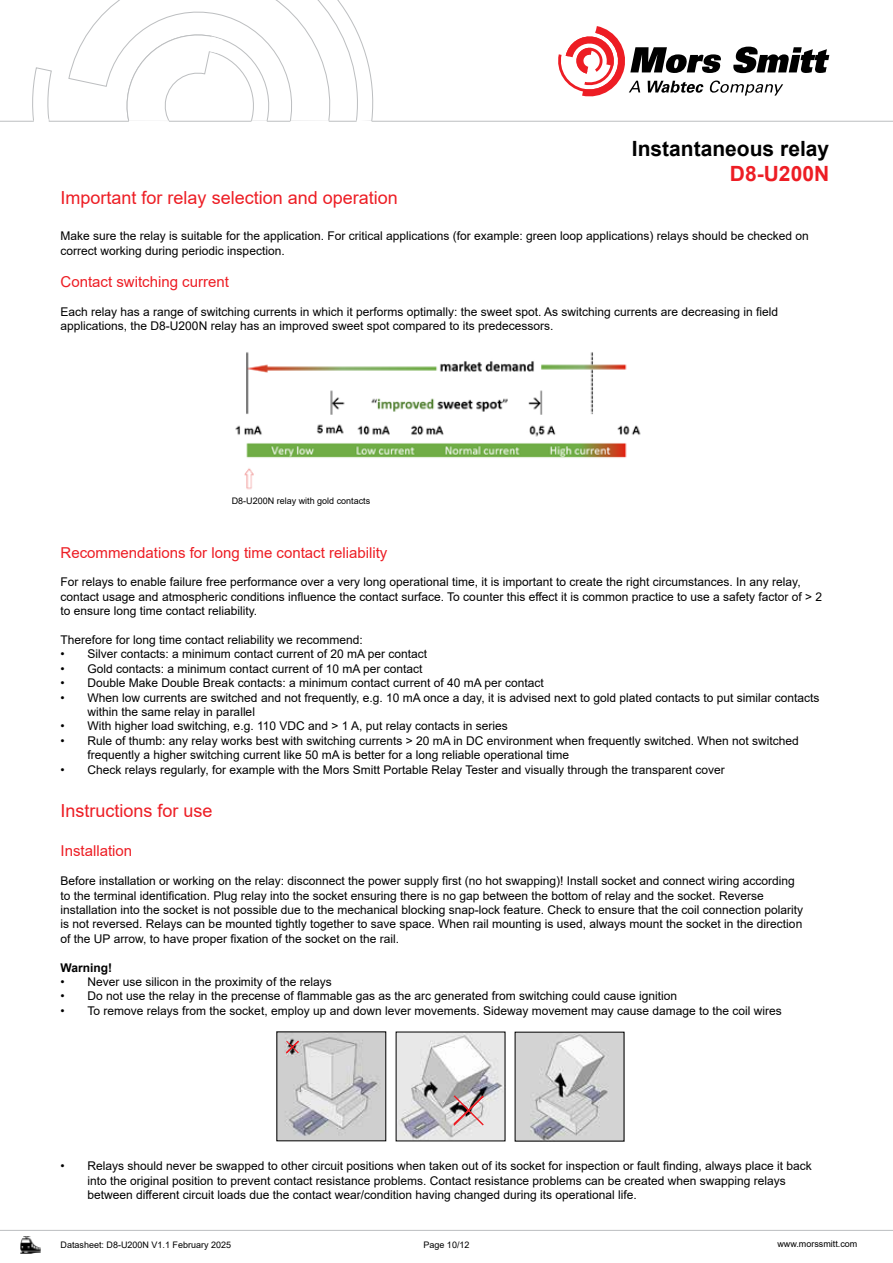
<style>
.page{position:relative;width:893px;height:1263px;background:#fff}
.page>*{position:absolute;margin:0;border:0;box-sizing:border-box;transform-origin:0 0}
.t1{font:700 21px "Arial";color:#000}
.t2{font:700 21px "Arial";color:#ed1d24}
.t3{font:18px "Arial";color:#ed1d24}
.t4{font:15px "Arial";color:#ed1d24}
.t5{font:12px/14.4px "Arial";color:#000}
.t6{font:700 12px "Arial";color:#000}
.t7{font:9px "Arial";color:#000}
</style>
<div class="page">
<svg style="left:33px;top:5px;width:356px;height:116px"></svg>
<svg style="left:34px;top:119px;width:15px;height:3px"></svg>
<svg style="left:356px;top:120px;width:16px;height:2px"></svg>
<svg style="left:68px;top:1px;width:274px;height:121px"></svg>
<svg style="left:558px;top:26px;width:271px;height:70px"></svg>
<img style="left:20px;top:1237px;width:21px;height:16px">
<img style="left:235px;top:352px;width:406px;height:138px">
<img style="left:279px;top:1034px;width:105px;height:105px">
<svg style="left:284px;top:1039px;width:17px;height:16px"></svg>
<img style="left:517px;top:1034px;width:105px;height:105px">
<img style="left:398px;top:1034px;width:105px;height:105px">
<svg style="left:452px;top:1094px;width:33px;height:33px"></svg>
<h1 class="t1" style="left:632px;top:133px;width:199px">Instantaneous relay</h1>
<h1 class="t2" style="left:730px;top:159px;width:101px">D8-U200N</h1>
<h2 class="t3" style="left:61px;top:186px;width:339px">Important for relay selection and operation</h2>
<p class="t5" style="left:61px;top:229px;width:750px">Make sure the relay is suitable for the application. For critical applications (for example: green loop applications) relays should be checked on correct working during periodic inspection.</p>
<p class="t4" style="left:61px;top:272px;width:170px">Contact switching current</p>
<p class="t5" style="left:61px;top:305px;width:719px">Each relay has a range of switching currents in which it performs optimally: the sweet spot. As switching currents are decreasing in field applications, the D8-U200N relay has an improved sweet spot compared to its predecessors.</p>
<p class="t7" style="left:232px;top:495px;width:140px">D8-U200N relay with gold contacts</p>
<p class="t4" style="left:61px;top:542px;width:328px">Recommendations for long time contact reliability</p>
<p class="t5" style="left:61px;top:575px;width:763px">For relays to enable failure free performance over a very long operational time, it is important to create the right circumstances. In any relay, contact usage and atmospheric conditions influence the contact surface. To counter this effect it is common practice to use a safety factor of &gt; 2 to ensure long time contact reliability.</p>
<p class="t5" style="left:61px;top:632px;width:304px">Therefore for long time contact reliability we recommend:</p>
<p class="t5" style="left:61px;top:647px;width:368px">• Silver contacts: a minimum contact current of 20 mA per contact</p>
<p class="t5" style="left:61px;top:661px;width:363px">• Gold contacts: a minimum contact current of 10 mA per contact</p>
<p class="t5" style="left:61px;top:676px;width:485px">• Double Make Double Break contacts: a minimum contact current of 40 mA per contact</p>
<p class="t5" style="left:88px;top:690px;width:733px;text-indent:-27px">• When low currents are switched and not frequently, e.g. 10 mA once a day, it is advised next to gold plated contacts to put similar contacts within the same relay in parallel</p>
<p class="t5" style="left:61px;top:719px;width:449px">• With higher load switching, e.g. 110 VDC and &gt; 1 A, put relay contacts in series</p>
<p class="t5" style="left:88px;top:733px;width:713px;text-indent:-27px">• Rule of thumb: any relay works best with switching currents &gt; 20 mA in DC environment when frequently switched. When not switched frequently a higher switching current like 50 mA is better for a long reliable operational time</p>
<p class="t5" style="left:61px;top:762px;width:666px">• Check relays regularly, for example with the Mors Smitt Portable Relay Tester and visually through the transparent cover</p>
<h2 class="t3" style="left:61px;top:798px;width:154px">Instructions for use</h2>
<p class="t4" style="left:61px;top:841px;width:73px">Installation</p>
<p class="t5" style="left:61px;top:874px;width:744px">Before installation or working on the relay: disconnect the power supply first (no hot swapping)! Install socket and connect wiring according to the terminal identification. Plug relay into the socket ensuring there is no gap between the bottom of relay and the socket. Reverse installation into the socket is not possible due to the mechanical blocking snap-lock feature. Check to ensure that the coil connection polarity is not reversed. Relays can be mounted tightly together to save space. When rail mounting is used, always mount the socket in the direction of the UP arrow, to have proper fixation of the socket on the rail.</p>
<p class="t6" style="left:61px;top:959px;width:53px">Warning!</p>
<p class="t5" style="left:61px;top:974px;width:273px">• Never use silicon in the proximity of the relays</p>
<p class="t5" style="left:61px;top:989px;width:618px">• Do not use the relay in the precense of flammable gas as the arc generated from switching could cause ignition</p>
<p class="t5" style="left:61px;top:1003px;width:723px">• To remove relays from the socket, employ up and down lever movements. Sideway movement may cause damage to the coil wires</p>
<p class="t5" style="left:88px;top:1158px;width:726px;text-indent:-27px">• Relays should never be swapped to other circuit positions when taken out of its socket for inspection or fault finding, always place it back into the original position to prevent contact resistance problems. Contact resistance problems can be created when swapping relays between different circuit loads due the contact wear/condition having changed during its operational life.</p>
<p class="t7" style="left:61px;top:1238px;width:172px">Datasheet: D8-U200N V1.1 February 2025</p>
<p class="t7" style="left:423px;top:1239px;width:48px">Page 10/12</p>
<p class="t7" style="left:777px;top:1237px;width:82px">www.morssmitt.com</p>
</div>
